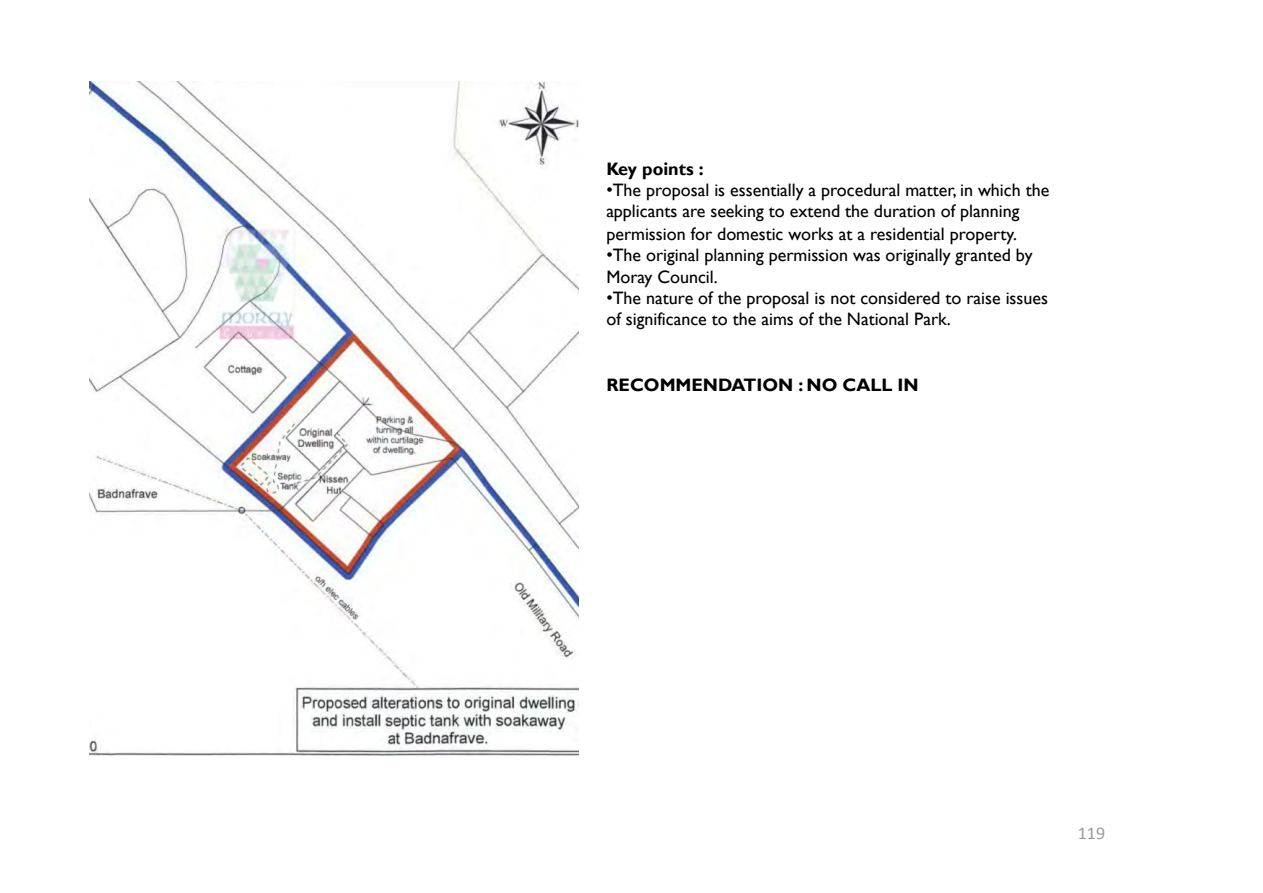
<style>
.page{position:relative;width:1263px;height:893px;background:#fff}
.page>*{position:absolute;margin:0;border:0;box-sizing:border-box;transform-origin:0 0}
.t1{font:18px/21.8px "Gill Sans";color:#000}
.t2{font:700 18px "Gill Sans";color:#000}
.t3{font:18px "Calibri";color:#9b9b9b}
.s1{font-family:"Arial"}
</style>
<div class="page">
<img style="left:89px;top:82px;width:490px;height:674px">
<p class="t2" style="left:606px;top:161px;width:99px">Key points :</p>
<p class="t1" style="left:606px;top:180px;width:444px"><span class="s1">•</span>The proposal is essentially a procedural matter, in which the applicants are seeking to extend the duration of planning permission for domestic works at a residential property.</p>
<p class="t1" style="left:606px;top:245px;width:428px;line-height:22.5px"><span class="s1">•</span>The original planning permission was originally granted by<br>Moray Council.</p>
<p class="t1" style="left:606px;top:289px;width:443px;line-height:21px"><span class="s1">•</span>The nature of the proposal is not considered to raise issues of significance to the aims of the National Park.</p>
<p class="t2" style="left:606px;top:378px;width:314px">RECOMMENDATION : NO CALL IN</p>
<p class="t3" style="left:1078px;top:826px;width:29px">119</p>
</div>
